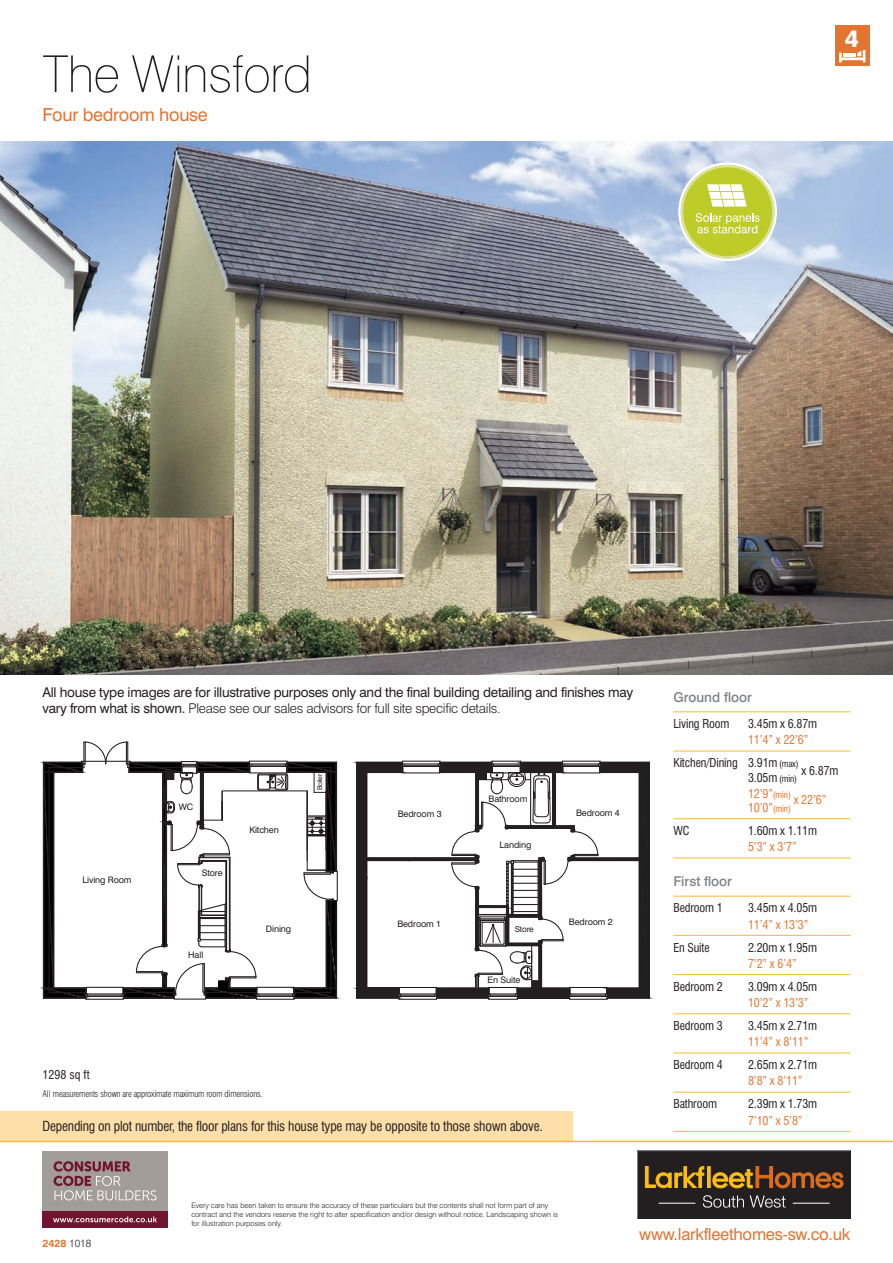
<style>
.page{position:relative;width:893px;height:1263px;background:#fff}
.page>*{position:absolute;margin:0;border:0;box-sizing:border-box;transform-origin:0 0}
.t1{font:100 51px "Swiss 721 BT";letter-spacing:-.015em;color:#231f20}
.t2{font:800 23.85px "Swiss 721 BT";color:#fff}
.t3{font:18px "Swiss 721 BT";letter-spacing:-.015em;color:#e37531}
.t4{font:16.5px "Swiss 721 BT";letter-spacing:-.015em;color:#e37531}
.t5{font:13.5px/16.2px "Swiss 721 BT";letter-spacing:-.02em;color:#231f20}
.t6{font:condensed 13.5px "Swiss 721 BT";letter-spacing:-.015em;color:#231f20}
.t7{font:500 13.5px "Swiss 721 BT";color:#808285}
.t8{font:condensed 12px/23px "Swiss 721 BT";letter-spacing:-.01em;color:#231f20}
.t9{font:condensed 12px "Swiss 721 BT";letter-spacing:-.01em;color:#e37531}
.t10{font:700 10.5px "Swiss 721 BT";color:#e37531}
.t11{font:9px "Swiss 721 BT";letter-spacing:-.01em;color:#231f20}
.t12{font:300 condensed 9px "Swiss 721 BT";letter-spacing:-.01em;color:#231f20}
.t13{font:8.25px "Swiss 721 BT";letter-spacing:-.02em;color:#231f20}
.t14{font:300 7.35px/8.9px "Swiss 721 BT";color:#231f20}
.t15{font:6.75px "Swiss 721 BT";letter-spacing:-.03em;color:#231f20}
.s1{font-weight:300}
.s2{color:#e37531}
.s3{font-size:9px}
.s4{font-size:9px;color:#e37531}
.s5{font-weight:300;color:#231f20}
</style>
<div class="page">
<hr style="left:86px;top:999px;width:37px;height:1px;background:#231f20">
<hr style="left:257px;top:999px;width:37px;height:1px;background:#231f20">
<div style="left:336px;top:871px;width:2px;height:30px;border:1px solid #231f20"></div>
<svg style="left:43px;top:741px;width:294px;height:258px"></svg>
<div style="left:165px;top:770px;width:9px;height:9px;background:#231f20"></div>
<div style="left:219px;top:981px;width:9px;height:7px;background:#000"></div>
<svg style="left:356px;top:761px;width:294px;height:239px"></svg>
<div style="left:356px;top:987px;width:43px;height:11px;background:#231f20"></div>
<div style="left:356px;top:762px;width:11px;height:234px;background:#231f20"></div>
<div style="left:356px;top:762px;width:46px;height:11px;background:#231f20"></div>
<div style="left:440px;top:762px;width:52px;height:10px;background:#231f20"></div>
<div style="left:521px;top:762px;width:41px;height:10px;background:#231f20"></div>
<div style="left:600px;top:762px;width:49px;height:10px;background:#231f20"></div>
<div style="left:607px;top:988px;width:42px;height:10px;background:#231f20"></div>
<div style="left:517px;top:991px;width:53px;height:7px;background:#231f20"></div>
<div style="left:437px;top:988px;width:52px;height:10px;background:#231f20"></div>
<hr style="left:673px;top:711px;width:177px;height:1px;background:#fdbb2a">
<hr style="left:673px;top:751px;width:177px;height:1px;background:#fdbb2a">
<hr style="left:673px;top:818px;width:177px;height:1px;background:#fdbb2a">
<hr style="left:673px;top:858px;width:177px;height:1px;background:#fdbb2a">
<hr style="left:673px;top:896px;width:177px;height:1px;background:#fdbb2a">
<hr style="left:673px;top:935px;width:177px;height:1px;background:#fdbb2a">
<hr style="left:673px;top:974px;width:177px;height:1px;background:#fdbb2a">
<hr style="left:673px;top:1013px;width:177px;height:1px;background:#fdbb2a">
<hr style="left:673px;top:1053px;width:177px;height:1px;background:#fdbb2a">
<hr style="left:673px;top:1092px;width:177px;height:1px;background:#fdbb2a">
<hr style="left:673px;top:1131px;width:177px;height:1px;background:#fdbb2a">
<img style="left:0;top:141px;width:893px;height:533px">
<div style="left:835px;top:26px;width:34px;height:40px;background:#e37531"></div>
<svg style="left:839px;top:50px;width:26px;height:12px"></svg>
<div style="left:0;top:1112px;width:573px;height:29px;background:#fedfaa"></div>
<hr style="left:0;top:1141px;width:893px;height:1px;background:#fdbb2a">
<div style="left:43px;top:1211px;width:125px;height:17px;background:#6f1530"></div>
<svg style="left:53px;top:1216px;width:104px;height:6px"></svg>
<div style="left:43px;top:1151px;width:125px;height:60px;background:#a39d99"></div>
<svg style="left:54px;top:1161px;width:102px;height:39px"></svg>
<svg style="left:637px;top:1150px;width:213px;height:69px;background:#423425"></svg>
<hr style="left:659px;top:1203px;width:36px;height:1px;background:#fff">
<hr style="left:793px;top:1203px;width:36px;height:1px;background:#fff">
<svg style="left:678px;top:162px;width:99px;height:99px;background:#cfd982"></svg>
<h1 class="t1" style="left:43px;top:54px;width:271px">The Winsford</h1>
<h3 class="t3" style="left:43px;top:108px;width:167px">Four bedroom house</h3>
<h2 class="t2" style="left:845px;top:24px;width:16px">4</h2>
<h3 class="t5" style="left:43px;top:685px;width:592px">All house type images are for illustrative purposes only and the final building detailing and finishes may vary from what is shown. <span class="s1">Please see our sales advisors for full site specific details.</span></h3>
<p class="t11" style="left:83px;top:876px;width:51px">Living Room</p>
<h3 class="t8" style="left:43px;top:1064px;width:49px">1298 sq ft</h3>
<p class="t11" style="left:179px;top:803px;width:16px">WC</p>
<p class="t11" style="left:202px;top:870px;width:22px">Store</p>
<p class="t11" style="left:188px;top:951px;width:17px">Hall</p>
<p class="t11" style="left:249px;top:827px;width:31px">Kitchen</p>
<p class="t15" style="left:317px;top:790px;width:18px;rotate:-90deg">Boiler</p>
<p class="t11" style="left:398px;top:811px;width:45px">Bedroom 3</p>
<p class="t11" style="left:489px;top:795px;width:40px">Bathroom</p>
<p class="t11" style="left:500px;top:841px;width:33px">Landing</p>
<p class="t11" style="left:576px;top:809px;width:45px">Bedroom 4</p>
<p class="t11" style="left:397px;top:920px;width:45px">Bedroom 1</p>
<p class="t11" style="left:569px;top:919px;width:45px">Bedroom 2</p>
<p class="t11" style="left:266px;top:926px;width:27px">Dining</p>
<p class="t13" style="left:515px;top:926px;width:20px">Store</p>
<p class="t11" style="left:488px;top:977px;width:34px">En Suite</p>
<p class="t12" style="left:43px;top:1090px;width:222px">All measurements shown are approximate maximum room dimensions.</p>
<h3 class="t6" style="left:43px;top:1120px;width:502px">Depending on plot number, the floor plans for this house type may be opposite to those shown above.</h3>
<h3 class="t7" style="left:673px;top:691px;width:80px">Ground floor</h3>
<h3 class="t8" style="left:673px;top:713px;width:58px">Living Room</h3>
<h3 class="t8" style="left:748px;top:713px;width:71px">3.45m x 6.87m</h3>
<h3 class="t8" style="left:673px;top:729px;width:137px;text-indent:75px"><span class="s2">11’4” x 22’6”<br></span>Kitchen/Dining 3.91m <span class="s3">(max)</span></h3>
<h3 class="t8" style="left:801px;top:760px;width:38px">x 6.87m</h3>
<h3 class="t8" style="left:748px;top:770px;width:51px;line-height:16.2px">3.05m <span class="s3">(min)<br></span><span class="s2">12’9”</span><span class="s4">(min)</span></h3>
<h3 class="t9" style="left:794px;top:795px;width:34px">x 22’6”</h3>
<h3 class="t9" style="left:748px;top:803px;width:44px">10’0”<span class="s3">(min)</span></h3>
<h3 class="t8" style="left:673px;top:820px;width:18px">WC</h3>
<h3 class="t8" style="left:748px;top:820px;width:70px">1.60m x 1.11m</h3>
<h3 class="t9" style="left:748px;top:842px;width:50px">5’3” x 3’7”</h3>
<h3 class="t7" style="left:673px;top:876px;width:60px">First floor</h3>
<h3 class="t8" style="left:673px;top:897px;width:51px">Bedroom 1</h3>
<h3 class="t8" style="left:748px;top:897px;width:71px">3.45m x 4.05m</h3>
<h3 class="t9" style="left:748px;top:919px;width:62px">11’4” x 13’3”</h3>
<h3 class="t8" style="left:673px;top:936px;width:38px">En Suite</h3>
<h3 class="t8" style="left:748px;top:936px;width:70px">2.20m x 1.95m</h3>
<h3 class="t9" style="left:748px;top:958px;width:50px">7’2” x 6’4”</h3>
<h3 class="t8" style="left:673px;top:976px;width:51px">Bedroom 2</h3>
<h3 class="t8" style="left:748px;top:976px;width:71px">3.09m x 4.05m</h3>
<h3 class="t9" style="left:748px;top:998px;width:62px">10’2” x 13’3”</h3>
<h3 class="t8" style="left:673px;top:1015px;width:51px">Bedroom 3</h3>
<h3 class="t8" style="left:748px;top:1015px;width:71px">3.45m x 2.71m</h3>
<h3 class="t9" style="left:748px;top:1037px;width:62px">11’4” x 8’11”</h3>
<h3 class="t8" style="left:673px;top:1054px;width:51px">Bedroom 4</h3>
<h3 class="t8" style="left:748px;top:1054px;width:71px">2.65m x 2.71m</h3>
<h3 class="t9" style="left:748px;top:1076px;width:56px">8’8” x 8’11”</h3>
<h3 class="t8" style="left:673px;top:1093px;width:45px">Bathroom</h3>
<h3 class="t8" style="left:748px;top:1093px;width:71px">2.39m x 1.73m</h3>
<h3 class="t9" style="left:748px;top:1115px;width:56px">7’10” x 5’8”</h3>
<h3 class="t10" style="left:43px;top:1239px;width:50px">2428 <span class="s5">1018</span></h3>
<p class="t14" style="left:191px;top:1202px;width:368px">Every care has been taken to ensure the accuracy of these particulars but the contents shall not form part of any contract and the vendors reserve the right to alter specification and/or design without notice. Landscaping shown is for illustration purposes only.</p>
<h3 class="t4" style="left:639px;top:1228px;width:213px">www.larkfleethomes-sw.co.uk</h3>
</div>
